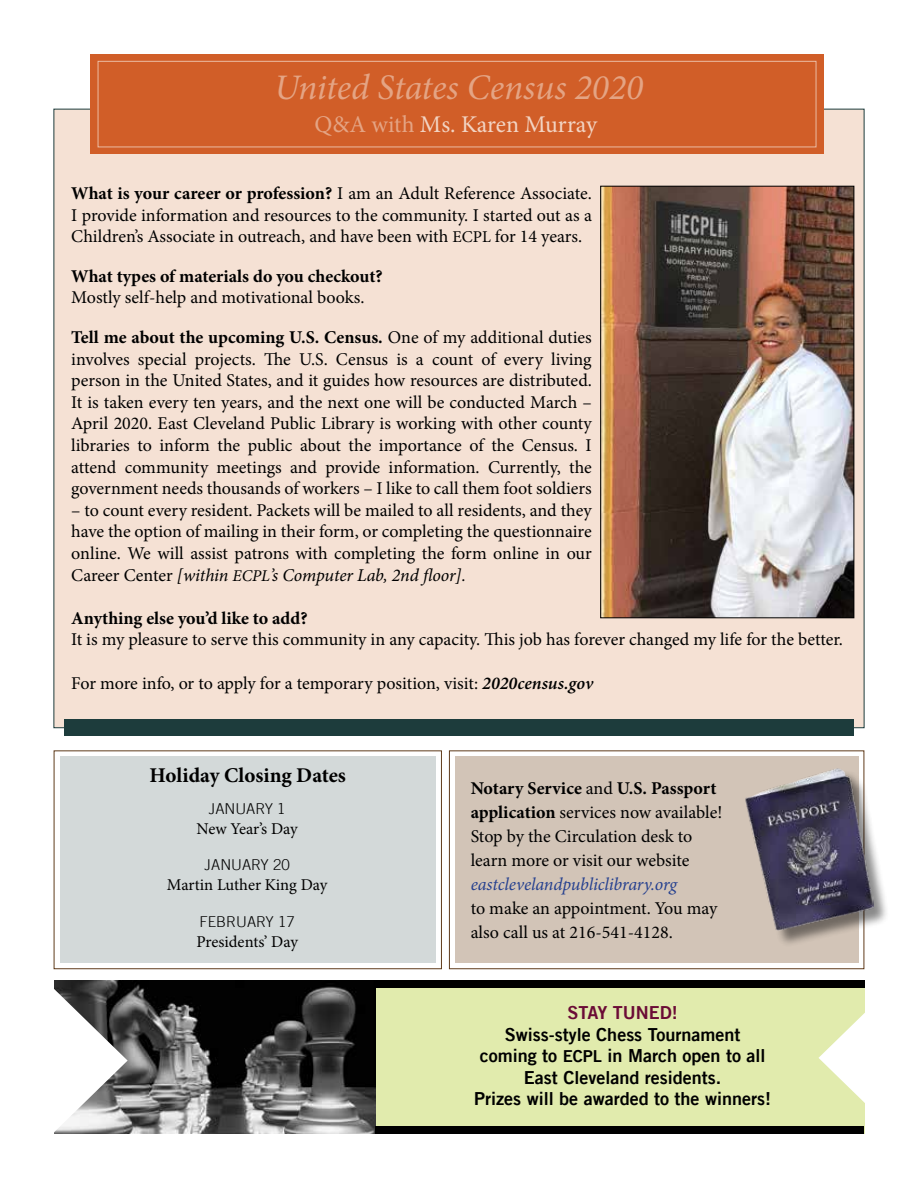
<style>
.page{position:relative;width:918px;height:1188px;background:#fff}
.page>*{position:absolute;margin:0;border:0;box-sizing:border-box;transform-origin:0 0}
.t1{font:italic 36px "Minion Pro";letter-spacing:-.01em;color:#e4a484}
.t2{font:24px "Minion Pro";color:#f2d4c3}
.t3{font:700 21px "Minion Pro";color:#000}
.t4{font:18px/21.6px "Minion Pro";letter-spacing:-.005em;color:#000;text-align:justify}
.t5{font:18px/21.6px "Trade Gothic Bold Two";color:#000;text-align:center}
.t6{font:700 18px "Minion Pro";color:#000}
.t7{font:italic 18px "Minion Pro";letter-spacing:-.01em;color:#25408f}
.t8{font:18px "Trade Gothic Bold Two";color:#6b0c36}
.t9{font:16.5px "Minion Pro";color:#000}
.t10{font:300 15px "Trade Gothic";color:#000}
.s1{color:#e4a484}
.s2{font-weight:700}
.s3{font-size:16.5px}
.s4{font-style:italic}
.s5{font-style:italic;font-size:16.5px}
.s6{font-weight:600;font-style:italic}
</style>
<div class="page">
<div style="left:60px;top:756px;width:376px;height:207px;background:#d3d9d9"></div>
<div style="left:54px;top:109px;width:810px;height:619px;background:#f5e1d4"></div>
<div style="left:64px;top:720px;width:790px;height:16px;background:#1d3c3c"></div>
<div style="left:90px;top:54px;width:734px;height:100px;background:#d15e28"></div>
<div style="left:98px;top:61px;width:718px;height:86px;border:1px solid #ebbba2"></div>
<div style="left:455px;top:756px;width:404px;height:207px;background:#d2c4b7"></div>
<div style="left:449px;top:750px;width:415px;height:219px;border:1px solid #5f3b1b"></div>
<div style="left:747px;top:770px;width:143px;height:177px;background:#000;opacity:.46"></div>
<img style="left:745px;top:767px;width:128px;height:164px">
<img style="left:602px;top:188px;width:250px;height:428px">
<div style="left:600px;top:186px;width:254px;height:432px;border:1px solid #000"></div>
<div style="left:54px;top:750px;width:388px;height:219px;border:1px solid #5f3b1b"></div>
<div style="left:54px;top:981px;width:810px;height:153px;background:#e1ebad"></div>
<img style="left:54px;top:981px;width:322px;height:153px">
<div style="left:376px;top:981px;width:488px;height:7px;background:#000"></div>
<div style="left:376px;top:1126px;width:488px;height:8px;background:#000"></div>
<svg style="left:819px;top:985px;width:46px;height:145px"></svg>
<svg style="left:54px;top:988px;width:74px;height:145px;background:#b8b8b8"></svg>
<h1 class="t1" style="left:274px;top:62px;width:371px">United States Census 2020</h1>
<h2 class="t2" style="left:315px;top:108px;width:284px"><span class="s1">Q&amp;A with</span> Ms. Karen Murray</h2>
<p class="t4" style="left:71px;top:183px;width:522px"><span class="s2">What is your career or profession?</span> I am an Adult Reference Associate.<br>I provide information and resources to the community. I started out as a Children’s Associate in outreach, and have been with <span class="s3">ECPL</span> for 14 years.</p>
<p class="t6" style="left:71px;top:263px;width:313px">What types of materials do you checkout?</p>
<p class="t4" style="left:71px;top:287px;width:295px">Mostly self-help and motivational books.</p>
<p class="t4" style="left:71px;top:327px;width:522px"><span class="s2">Tell me about the upcoming U.S. Census.</span> One of my additional duties involves special projects. The U.S. Census is a count of every living person in the United States, and it guides how resources are distributed.<br>It is taken every ten years, and the next one will be conducted March – April 2020. East Cleveland Public Library is working with other county libraries to inform the public about the importance of the Census. I attend community meetings and provide information. Currently, the government needs thousands of workers – I like to call them foot soldiers</p>
<p class="t4" style="left:71px;top:499px;width:522px">– to count every resident. Packets will be mailed to all residents, and they have the option of mailing in their form, or completing the questionnaire online. We will assist patrons with completing the form online in our Career Center <span class="s4">[within</span> <span class="s5">ECPL</span><span class="s4">’s Computer Lab, 2nd floor].</span></p>
<p class="t6" style="left:71px;top:605px;width:238px">Anything else you’d like to add?</p>
<p class="t4" style="left:71px;top:629px;width:773px">It is my pleasure to serve this community in any capacity. This job has forever changed my life for the better.</p>
<p class="t4" style="left:71px;top:672px;width:524px">For more info, or to apply for a temporary position, visit: <span class="s6">2020census.gov</span></p>
<p class="t3" style="left:150px;top:761px;width:198px">Holiday Closing Dates</p>
<p class="t10" style="left:209px;top:800px;width:78px">JANUARY 1</p>
<p class="t9" style="left:197px;top:818px;width:103px">New Year’s Day</p>
<p class="t10" style="left:205px;top:856px;width:87px">JANUARY 20</p>
<p class="t9" style="left:167px;top:874px;width:162px">Martin Luther King Day</p>
<p class="t10" style="left:200px;top:913px;width:97px">FEBRUARY 17</p>
<p class="t9" style="left:196px;top:930px;width:103px">Presidents’ Day</p>
<p class="t4" style="left:471px;top:777px;width:253px;line-height:24px;text-align:left"><span class="s2">Notary Service</span> and <span class="s2">U.S. Passport application</span> services now available!<br>Stop by the Circulation desk to learn more or visit our website</p>
<p class="t7" style="left:471px;top:872px;width:208px">eastclevelandpubliclibrary.org</p>
<p class="t4" style="left:471px;top:897px;width:248px;line-height:24px">to make an appointment. You may also call us at 216-541-4128.</p>
<p class="t8" style="left:567px;top:1001px;width:112px">STAY TUNED!</p>
<p class="t5" style="left:474px;top:1023px;width:298px">Swiss-style Chess Tournament coming to <span class="s3">ECPL</span> in March open to all<br>East Cleveland residents.<br>Prizes will be awarded to the winners!</p>
</div>
